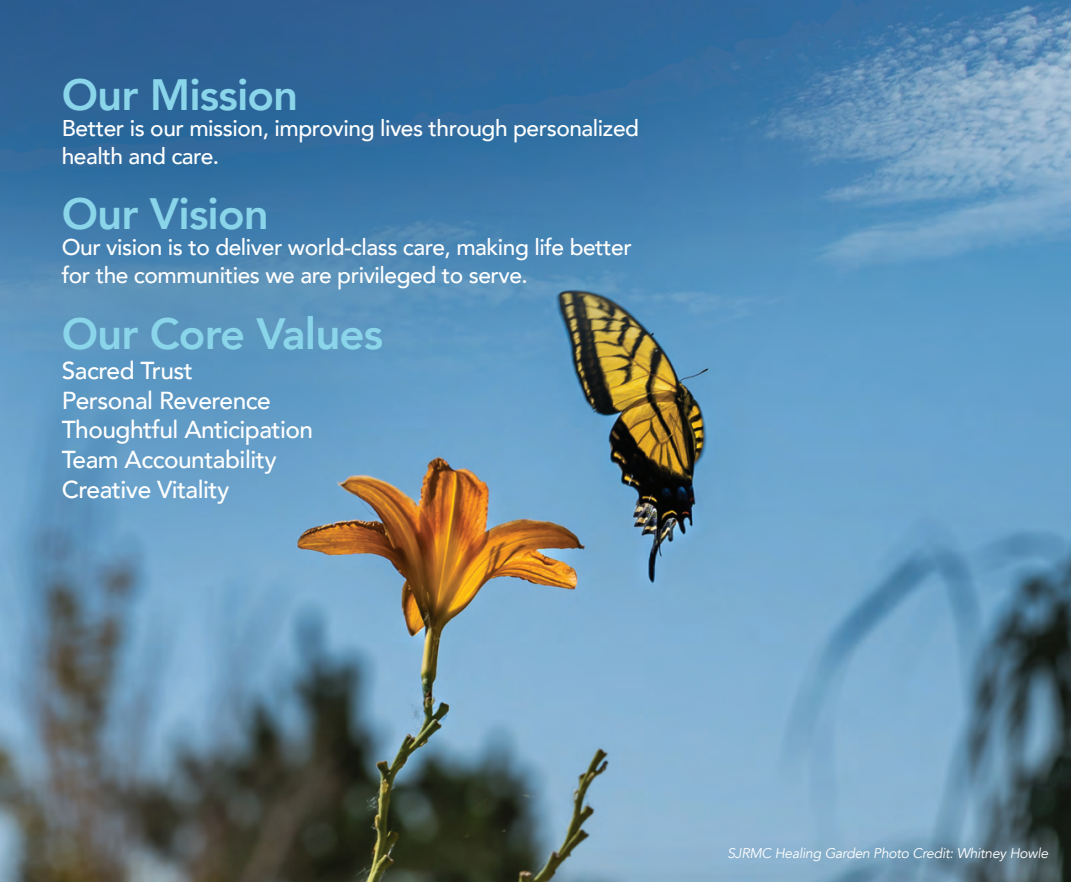
<style>
.page{position:relative;width:1071px;height:882px;background:#fff}
.page>*{position:absolute;margin:0;border:0;box-sizing:border-box;transform-origin:0 0}
.t1{font:800 43.75px "Avenir";letter-spacing:-.02em;color:#8ad5e9}
.t2{font:500 24.5px/29.8px "Avenir";letter-spacing:-.02em;color:#fff}
.t3{font:500 22.75px/28px "Avenir";letter-spacing:-.02em;color:#fff}
.t4{font:italic 14px "Avenir";letter-spacing:-.02em;color:#fff}
</style>
<div class="page">
<img style="left:0;top:0;width:1071px;height:882px">
<div style="left:0;top:0;width:839px;height:708px;background:#005187;opacity:.2"></div>
<h1 class="t1" style="left:62px;top:60px;width:238px">Our Mission</h1>
<p class="t3" style="left:62px;top:113px;width:579px">Better is our mission, improving lives through personalized health and care.</p>
<h1 class="t1" style="left:62px;top:179px;width:209px">Our Vision</h1>
<p class="t3" style="left:62px;top:232px;width:572px">Our vision is to deliver world-class care, making life better for the communities we are privileged to serve.</p>
<h1 class="t1" style="left:62px;top:300px;width:323px">Our Core Values</h1>
<p class="t2" style="left:62px;top:354px;width:253px">Sacred Trust<br>Personal Reverence<br>Thoughtful Anticipation<br>Team Accountability<br>Creative Vitality</p>
<p class="t4" style="left:727px;top:844px;width:322px">SJRMC Healing Garden Photo Credit: Whitney Howle</p>
</div>
